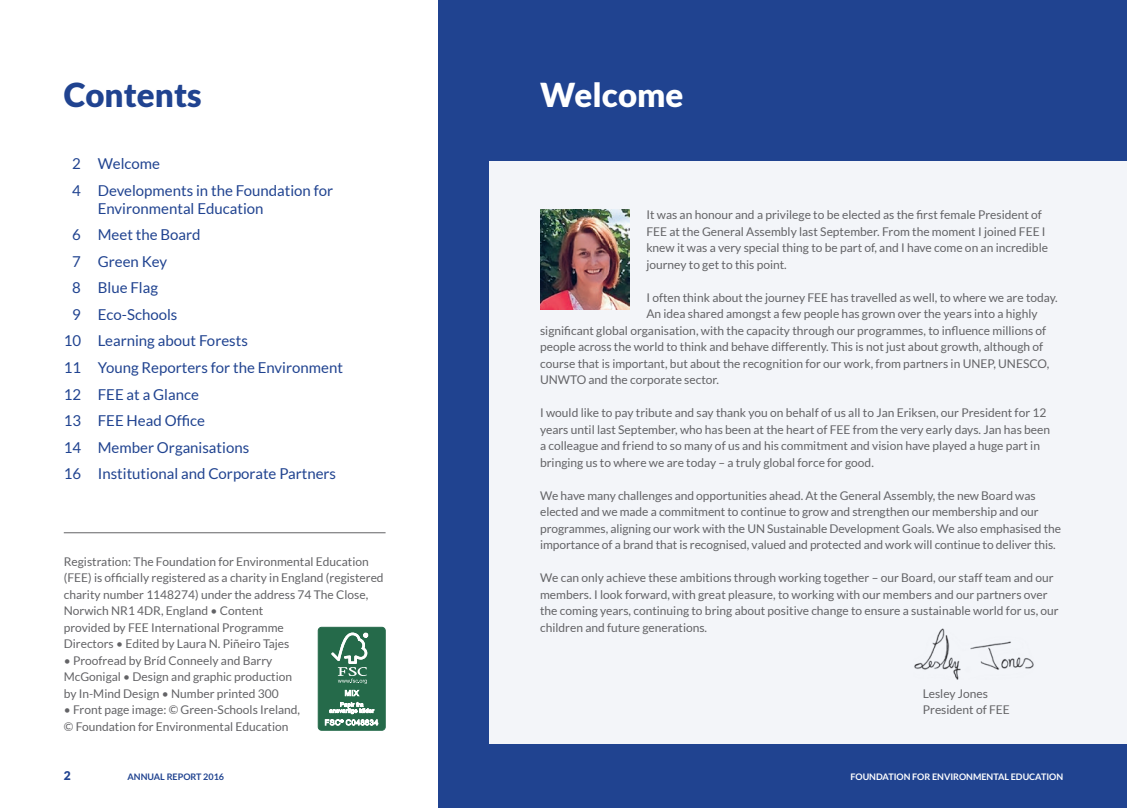
<style>
.page{position:relative;width:1127px;height:808px;background:#fff}
.page>*{position:absolute;margin:0;border:0;box-sizing:border-box;transform-origin:0 0}
.t1{font:900 33px "Lato";color:#204390}
.t2{font:900 33px "Lato";color:#fff}
.t3{font:15px/26.5px "Lato";color:#204390}
.t4{font:12px/16.5px "Lato";color:#636366}
.t5{font:900 12px "Lato";color:#204390}
.t6{font:700 9px "Lato";color:#fff}
.t7{font:700 9px "Lato";color:#204390}
</style>
<div class="page">
<div style="left:438px;top:0;width:689px;height:808px;background:#204390"></div>
<div style="left:489px;top:162px;width:638px;height:582px;background:#f3f5f9"></div>
<img style="left:540px;top:209px;width:89px;height:100px">
<hr style="left:64px;top:532px;width:322px;height:1px;background:#636366">
<img style="left:914px;top:628px;width:120px;height:52px">
<div style="left:318px;top:627px;width:67px;height:103px;background:#256a4a;border-radius:3px"></div>
<div style="left:318px;top:627px;width:68px;height:104px;border:1px solid #256a4a;border-radius:3px"></div>
<svg style="left:331px;top:633px;width:37px;height:63px"></svg>
<svg style="left:325px;top:702px;width:53px;height:23px"></svg>
<h1 class="t1" style="left:64px;top:76px;width:139px">Contents</h1>
<p class="t3" style="left:72px;top:151px;width:263px">2 Welcome<br>4 Developments in the Foundation for</p>
<p class="t3" style="left:98px;top:195px;width:167px">Environmental Education</p>
<p class="t3" style="left:72px;top:222px;width:130px">6 Meet the Board</p>
<p class="t3" style="left:72px;top:248px;width:97px">7 Green Key</p>
<p class="t3" style="left:72px;top:275px;width:87px">8 Blue Flag</p>
<p class="t3" style="left:72px;top:301px;width:107px">9 Eco-Schools</p>
<p class="t3" style="left:64px;top:328px;width:186px">10 Learning about Forests</p>
<p class="t3" style="left:64px;top:354px;width:281px">11 Young Reporters for the Environment</p>
<p class="t3" style="left:64px;top:381px;width:137px">12 FEE at a Glance</p>
<p class="t3" style="left:64px;top:407px;width:143px">13 FEE Head Office</p>
<p class="t3" style="left:64px;top:434px;width:187px">14 Member Organisations</p>
<p class="t3" style="left:64px;top:460px;width:274px">16 Institutional and Corporate Partners</p>
<p class="t4" style="left:64px;top:553px;width:321px">Registration: The Foundation for Environmental Education (FEE) is officially registered as a charity in England (registered charity number 1148274) under the address 74 The Close, Norwich NR1 4DR, England • Content<br>provided by FEE International Programme<br>Directors • Edited by Laura N. Piñeiro Tajes</p>
<p class="t4" style="left:64px;top:652px;width:230px">• Proofread by Bríd Conneely and Barry<br>McGonigal • Design and graphic production by In-Mind Design • Number printed 300</p>
<p class="t4" style="left:64px;top:701px;width:238px">• Front page image: © Green-Schools Ireland, © Foundation for Environmental Education</p>
<h1 class="t2" style="left:540px;top:75px;width:145px">Welcome</h1>
<p class="t4" style="left:646px;top:206px;width:403px">It was an honour and a privilege to be elected as the first female President of FEE at the General Assembly last September. From the moment I joined FEE I knew it was a very special thing to be part of, and I have come on an incredible journey to get to this point.</p>
<p class="t4" style="left:646px;top:289px;width:413px">I often think about the journey FEE has travelled as well, to where we are today.</p>
<p class="t4" style="left:646px;top:305px;width:393px">An idea shared amongst a few people has grown over the years into a highly</p>
<p class="t4" style="left:540px;top:322px;width:508px">significant global organisation, with the capacity through our programmes, to influence millions of</p>
<p class="t4" style="left:540px;top:338px;width:505px">people across the world to think and behave differently. This is not just about growth, although of</p>
<p class="t4" style="left:540px;top:355px;width:511px">course that is important, but about the recognition for our work, from partners in UNEP, UNESCO,</p>
<p class="t4" style="left:540px;top:371px;width:180px">UNWTO and the corporate sector.</p>
<p class="t4" style="left:540px;top:404px;width:511px">I would like to pay tribute and say thank you on behalf of us all to Jan Eriksen, our President for 12 years until last September, who has been at the heart of FEE from the very early days. Jan has been a colleague and friend to so many of us and his commitment and vision have played a huge part in bringing us to where we are today – a truly global force for good.</p>
<p class="t4" style="left:540px;top:487px;width:522px">We have many challenges and opportunities ahead. At the General Assembly, the new Board was elected and we made a commitment to continue to grow and strengthen our membership and our programmes, aligning our work with the UN Sustainable Development Goals. We also emphasised the importance of a brand that is recognised, valued and protected and work will continue to deliver this.</p>
<p class="t4" style="left:540px;top:569px;width:520px">We can only achieve these ambitions through working together – our Board, our staff team and our members. I look forward, with great pleasure, to working with our members and our partners over the coming years, continuing to bring about positive change to ensure a sustainable world for us, our children and future generations.</p>
<p class="t4" style="left:923px;top:685px;width:88px">Lesley Jones<br>President of FEE</p>
<p class="t5" style="left:64px;top:769px;width:8px">2</p>
<p class="t7" style="left:128px;top:771px;width:98px">ANNUAL REPORT 2016</p>
<p class="t6" style="left:850px;top:771px;width:214px">FOUNDATION FOR ENVIRONMENTAL EDUCATION</p>
</div>
